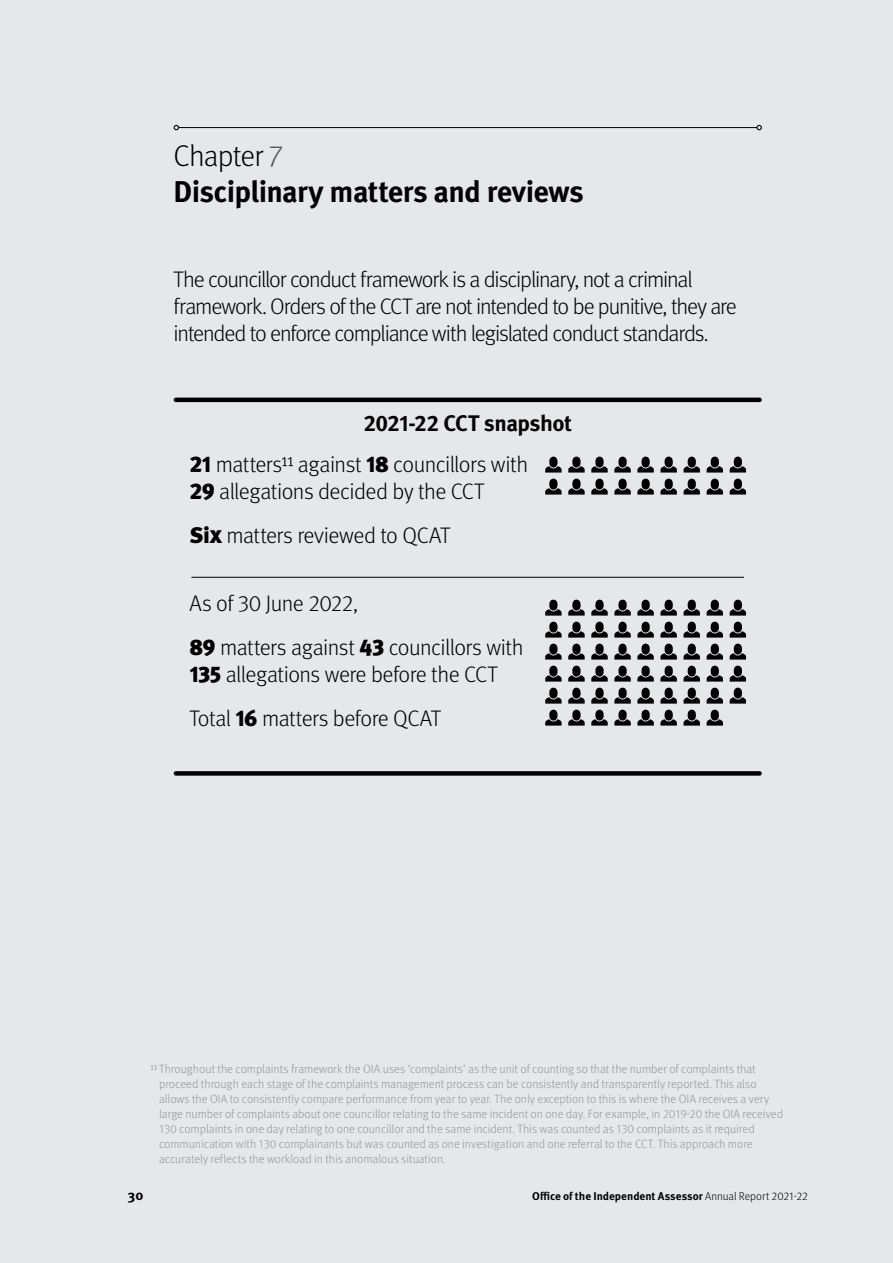
<style>
.page{position:relative;width:893px;height:1263px;background:#e6e7e8}
.page>*{position:absolute;margin:0;border:0;box-sizing:border-box;transform-origin:0 0}
.t1{font:700 30px/36px "Meta Pro";letter-spacing:-.025em;color:#000}
.t2{font:300 22.5px/44px "Meta Pro";letter-spacing:-.03em;color:#000}
.t3{font:300 22.5px/27px "Meta Pro";letter-spacing:-.05em;color:#000}
.t4{font:700 22.5px "Meta Pro";letter-spacing:-.025em;color:#000}
.t5{font:700 14.25px "Meta Pro";color:#000}
.t6{font:300 12px/15px "Meta Pro";letter-spacing:-.005em;color:#939598}
.t7{font:700 11.25px "Meta Pro";color:#000}
.s1{font-weight:300}
.s2{font-weight:300;color:#58595b}
.s3{font-weight:900}
</style>
<div class="page">
<hr style="left:179px;top:127px;width:578px;height:1px;background:#000">
<svg style="left:174px;top:125px;width:5px;height:5px"></svg>
<svg style="left:756px;top:125px;width:6px;height:5px"></svg>
<hr style="left:176px;top:398px;width:584px;height:4px;background:#000">
<div style="left:176px;top:771px;width:584px;height:5px;background:#000"></div>
<hr style="left:192px;top:577px;width:552px;height:1px;background:#000">
<svg style="left:545px;top:457px;width:201px;height:32px"></svg>
<svg style="left:545px;top:600px;width:201px;height:32px"></svg>
<h1 class="t1" style="left:174px;top:136px;width:412px"><span class="s1">Chapter</span> <span class="s2">7<br></span>Disciplinary matters and reviews</h1>
<h2 class="t3" style="left:174px;top:265px;width:565px">The councillor conduct framework is a disciplinary, not a criminal framework. Orders of the CCT are not intended to be punitive, they are intended to enforce compliance with legislated conduct standards.</h2>
<h2 class="t4" style="left:363px;top:406px;width:210px">2021-22 CCT snapshot</h2>
<h2 class="t2" style="left:189px;top:450px;width:340px;line-height:27px"><span class="s3">21</span> matters11 against <span class="s3">18</span> councillors with<br><span class="s3">29</span> allegations decided by the CCT</h2>
<h2 class="t2" style="left:190px;top:512px;width:262px"><span class="s3">SiX</span> matters reviewed to QCAT</h2>
<h2 class="t2" style="left:189px;top:580px;width:336px">As of 30 June 2022,<br><span class="s3">89</span> matters against <span class="s3">43</span> councillors with</h2>
<h2 class="t2" style="left:189px;top:651px;width:310px"><span class="s3">135</span> allegations were before the CCT<br>Total <span class="s3">16</span> matters before QCAT</h2>
<p class="t6" style="left:159px;top:1060px;width:626px;text-indent:-9px">11 Throughout the complaints framework the OIA uses ‘complaints’ as the unit of counting so that the number of complaints that proceed through each stage of the complaints management process can be consistently and transparently reported. This also allows the OIA to consistently compare performance from year to year. The only exception to this is where the OIA receives a very large number of complaints about one councillor relating to the same incident on one day. For example, in 2019-20 the OIA received 130 complaints in one day relating to one councillor and the same incident. This was counted as 130 complaints as it required communication with 130 complainants but was counted as one investigation and one referral to the CCT. This approach more accurately reflects the workload in this anomalous situation.</p>
<p class="t5" style="left:128px;top:1184px;width:18px">30</p>
<p class="t7" style="left:532px;top:1187px;width:277px">Office of the Independent Assessor <span class="s1">Annual Report 2021-22</span></p>
</div>
